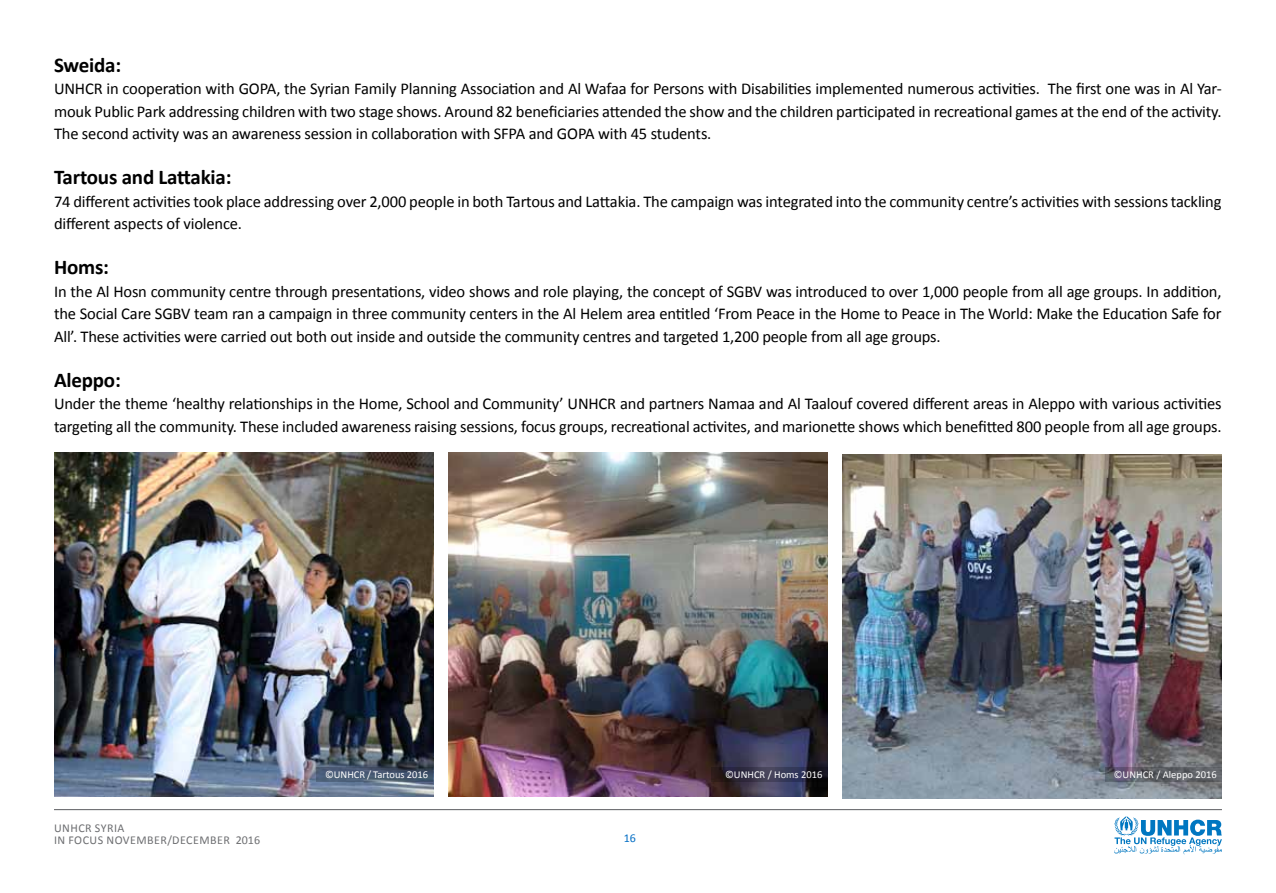
<style>
.page{position:relative;width:1276px;height:893px;background:#fff}
.page>*{position:absolute;margin:0;border:0;box-sizing:border-box;transform-origin:0 0}
.t1{font:700 21px "Calibri";letter-spacing:-.01em;color:#000}
.t2{font:16.5px/22.5px "Calibri";letter-spacing:-.01em;color:#000}
.t3{font:12px "Calibri";letter-spacing:.04em;color:#6d6e71}
.t4{font:12px "Calibri";color:#006dc4}
.t5{font:10.5px "Calibri";color:#fff}
</style>
<div class="page">
<svg style="left:1114px;top:816px;width:108px;height:39px"></svg>
<hr style="left:54px;top:809px;width:1168px;height:1px;background:#6d6e71">
<img style="left:54px;top:452px;width:379px;height:344px">
<img style="left:448px;top:452px;width:379px;height:344px">
<img style="left:843px;top:454px;width:379px;height:344px">
<svg style="left:317px;top:767px;width:116px;height:14px;background:#44556d"></svg>
<svg style="left:711px;top:767px;width:116px;height:14px;background:#2c293d"></svg>
<svg style="left:1105px;top:767px;width:117px;height:14px;background:#5e5e68"></svg>
<p class="t1" style="left:54px;top:51px;width:69px">Sweida:</p>
<p class="t2" style="left:54px;top:100px;width:1169px">mouk Public Park addressing children with two stage shows. Around 82 beneficiaries attended the show and the children participated in recreational games at the end of the activity.</p>
<p class="t2" style="left:54px;top:78px;width:987px">UNHCR in cooperation with GOPA, the Syrian Family Planning Association and Al Wafaa for Persons with Disabilities implemented numerous activities.</p>
<p class="t2" style="left:54px;top:123px;width:659px">The second activity was an awareness session in collaboration with SFPA and GOPA with 45 students.</p>
<p class="t1" style="left:54px;top:164px;width:179px">Tartous and Lattakia:</p>
<p class="t2" style="left:54px;top:190px;width:1169px">74 different activities took place addressing over 2,000 people in both Tartous and Lattakia. The campaign was integrated into the community centre s’ activities with sessions tackling different aspects of violence.</p>
<p class="t1" style="left:54px;top:254px;width:56px">Homs:</p>
<p class="t2" style="left:54px;top:280px;width:1169px;text-align:justify">In the Al Hosn community centre through presentations, video shows and role playing, the concept of SGBV was introduced to over 1,000 people from all age groups In. addition, the Social Care SGBV team ran a campaign in three community centers in the Al Helem area entitled ‘From Peace in the Home to Peace in The World: Make the Education Safe for All.’ These activities were carried out both out inside and outside the community centres and targeted 1,200 people from all age groups.</p>
<p class="t1" style="left:54px;top:366px;width:68px">Aleppo:</p>
<p class="t2" style="left:54px;top:393px;width:1169px">Under the theme ‘healthy relationships in the Home, School and Community’ UNHCR and partners Namaa and Al Taalouf covered different areas in Aleppo with various activities targeting all the community. These included awareness raising sessions, focus groups, recreational activites, and marionette shows which benefitted 800 people from all age groups.</p>
<p class="t2" style="left:1048px;top:78px;width:176px">The first one was in Al Yar-</p>
<p class="t5" style="left:325px;top:768px;width:104px">©UNHCR / Tartous 2016</p>
<p class="t5" style="left:725px;top:768px;width:99px">©UNHCR / Homs 2016</p>
<p class="t5" style="left:1114px;top:768px;width:104px">©UNHCR / Aleppo 2016</p>
<p class="t3" style="left:54px;top:820px;width:72px">UNHCR Syria</p>
<p class="t3" style="left:106px;top:832px;width:124px">November/December</p>
<p class="t3" style="left:68px;top:832px;width:22px">Focus</p>
<p class="t3" style="left:236px;top:832px;width:26px">2016</p>
<p class="t3" style="left:54px;top:832px;width:6px">In</p>
<p class="t4" style="left:623px;top:831px;width:14px">16</p>
</div>
